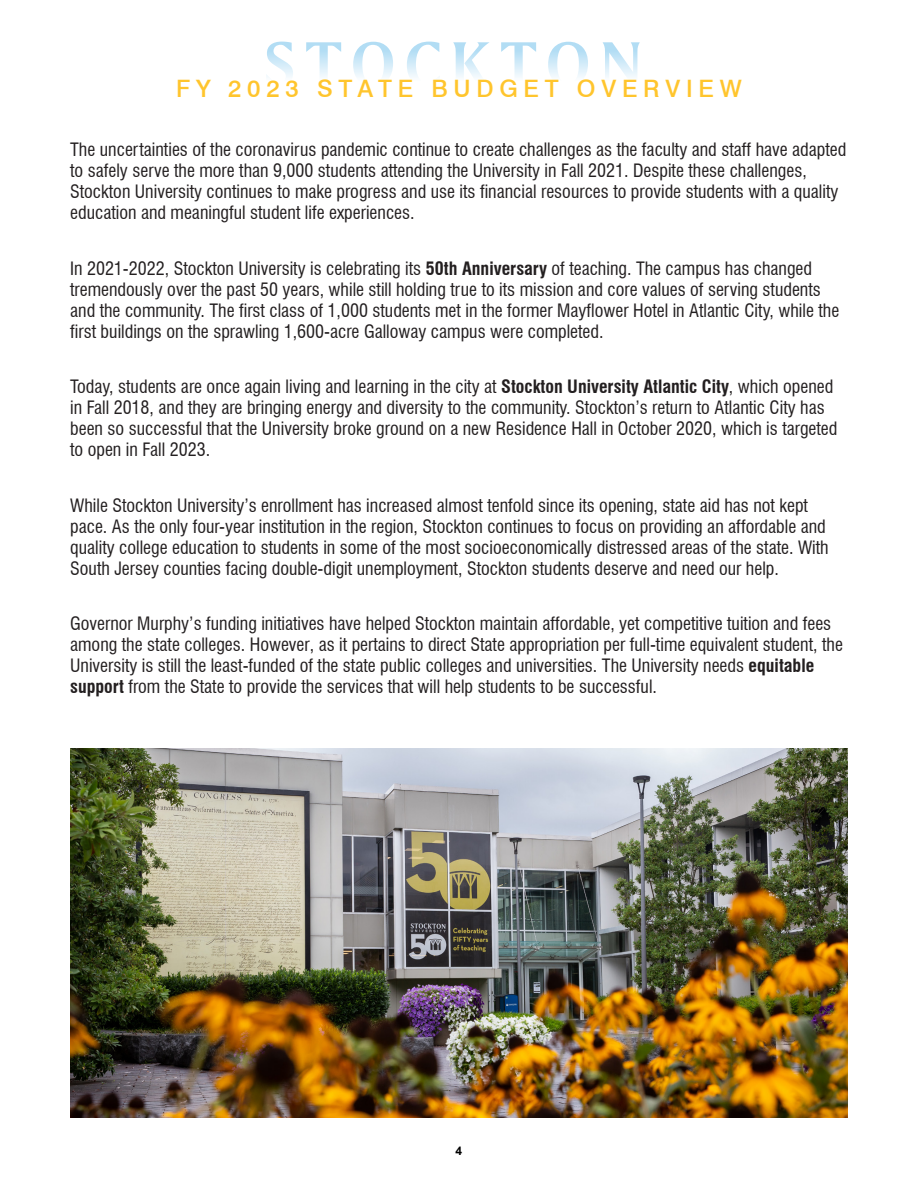
<style>
.page{position:relative;width:918px;height:1188px;background:#fff}
.page>*{position:absolute;margin:0;border:0;box-sizing:border-box;transform-origin:0 0}
.t1{font:500 24px "Swiss 721 BT";letter-spacing:.24em;color:#ffc52d}
.t2{font:condensed 18px/21px "Swiss 721 BT";color:#231f20}
.t3{font:700 12px "Arial";color:#000}
.s1{font-weight:700}
</style>
<div class="page">
<svg style="left:266px;top:42px;width:374px;height:35px"></svg>
<img style="left:70px;top:749px;width:778px;height:369px">
<p class="t1" style="left:176px;top:74px;width:567px">FY 2023 STATE BUDGET OVERVIEW</p>
<p class="t2" style="left:70px;top:139px;width:778px">The uncertainties of the coronavirus pandemic continue to create challenges as the faculty and staff have adapted to safely serve the more than 9,000 students attending the University in Fall 2021. Despite these challenges, Stockton University continues to make progress and use its financial resources to provide students with a quality education and meaningful student life experiences.</p>
<p class="t2" style="left:70px;top:258px;width:771px">In 2021-2022, Stockton University is celebrating its <span class="s1">50th Anniversary</span> of teaching. The campus has changed tremendously over the past 50 years, while still holding true to its mission and core values of serving students and the community. The first class of 1,000 students met in the former Mayflower Hotel in Atlantic City, while the first buildings on the sprawling 1,600-acre Galloway campus were completed.</p>
<p class="t2" style="left:70px;top:376px;width:769px">Today, students are once again living and learning in the city at <span class="s1">Stockton University Atlantic City</span>, which opened in Fall 2018, and they are bringing energy and diversity to the community. Stockton’s return to Atlantic City has been so successful that the University broke ground on a new Residence Hall in October 2020, which is targeted to open in Fall 2023.</p>
<p class="t2" style="left:70px;top:495px;width:760px">While Stockton University’s enrollment has increased almost tenfold since its opening, state aid has not kept pace. As the only four-year institution in the region, Stockton continues to focus on providing an affordable and quality college education to students in some of the most socioeconomically distressed areas of the state. With South Jersey counties facing double-digit unemployment, Stockton students deserve and need our help.</p>
<p class="t2" style="left:70px;top:613px;width:774px">Governor Murphy’s funding initiatives have helped Stockton maintain affordable, yet competitive tuition and fees among the state colleges. However, as it pertains to direct State appropriation per full-time equivalent student, the University is still the least-funded of the state public colleges and universities. The University needs <span class="s1">equitable support</span> from the State to provide the services that will help students to be successful.</p>
<p class="t3" style="left:456px;top:1143px;width:8px">4</p>
</div>
